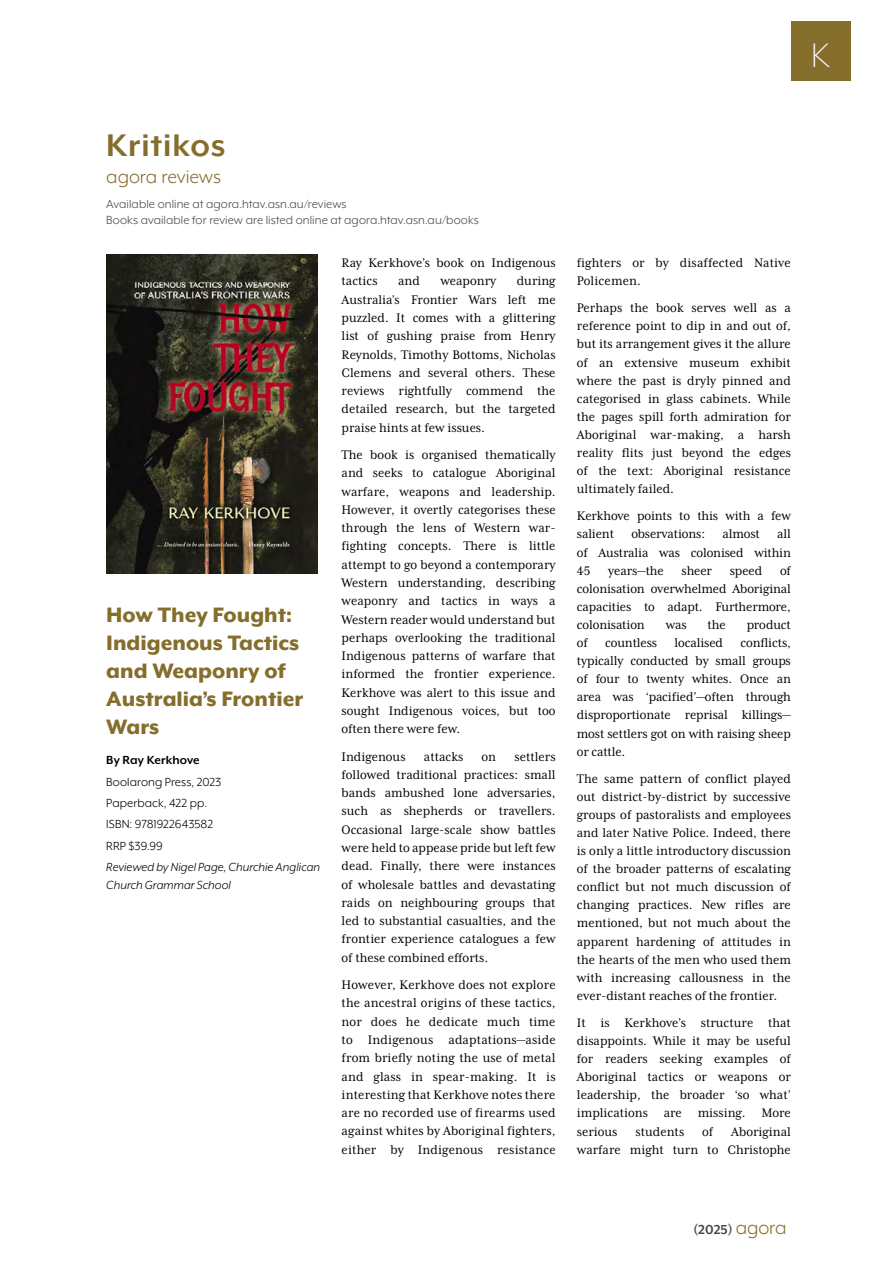
<style>
.page{position:relative;width:893px;height:1263px;background:#fff}
.page>*{position:absolute;margin:0;border:0;box-sizing:border-box;transform-origin:0 0}
.t1{font:300 39.15px "Mr Eaves XL Mod OT";color:#fff}
.t2{font:700 36px "Mr Eaves XL Mod OT";letter-spacing:.025em;color:#856e2c}
.Kritikos_title{font:800 24px/28px "Mr Eaves XL Mod OT";color:#856e2c}
.t3{font:21px "Mr Eaves XL Mod OT";color:#856e2c}
.t4{font:700 15px "Mr Eaves XL Mod OT";color:#484848}
.rev-text{font:14.25px/18.3px "Mrs Eaves XL Serif Nar OT";color:#000;text-align:justify}
.t5{font:13.5px/16.2px "Mr Eaves XL Mod OT";letter-spacing:.005em;color:#484848}
.review_credit{font:13.5px "Mr Eaves XL Mod OT";letter-spacing:.005em;color:#000}
.review_credit-2{font:italic 13.5px/17.2px "Mr Eaves XL Mod OT";letter-spacing:.005em;color:#000}
.review_credit-3{font:700 13.5px "Mr Eaves XL Mod OT";letter-spacing:.005em;color:#000}
.s1{font-weight:400;font-size:21px;color:#856e2c}
</style>
<div class="page">
<div style="left:791px;top:21px;width:59px;height:60px;background:#856e2c"></div>
<img style="left:106px;top:255px;width:211px;height:318px">
<h1 class="t1" style="left:811px;top:34px;width:21px">K</h1>
<h2 class="t2" style="left:106px;top:125px;width:121px">Kritikos</h2>
<h3 class="t3" style="left:106px;top:165px;width:116px">agora reviews</h3>
<p class="t5" style="left:106px;top:195px;width:374px">Available online at agora.htav.asn.au/reviews<br>Books available for review are listed online at agora.htav.asn.au/books</p>
<p class="Kritikos_title" style="left:106px;top:601px;width:198px">How They Fought:<br>Indigenous Tactics and Weaponry of<br>Australia’s Frontier<br>Wars</p>
<p class="review_credit-3" style="left:106px;top:752px;width:95px">By Ray Kerkhove</p>
<p class="review_credit" style="left:106px;top:774px;width:117px">Boolarong Press, 2023</p>
<p class="review_credit" style="left:106px;top:795px;width:102px">Paperback, 422 pp.</p>
<p class="review_credit" style="left:106px;top:817px;width:108px">ISBN: 9781922643582</p>
<p class="review_credit" style="left:106px;top:838px;width:58px">RRP $39.99</p>
<p class="review_credit-2" style="left:106px;top:858px;width:215px">Reviewed by Nigel Page, Churchie Anglican<br>Church Grammar School</p>
<p class="rev-text" style="left:342px;top:254px;width:216px">Ray Kerkhove’s book on Indigenous tactics</p>
<p class="rev-text" style="left:342px;top:272px;width:216px;text-indent:175px">during Australia’s Frontier Wars left me puzzled. It comes with a glittering list of gushing praise from Henry Reynolds, Timothy Bottoms, Nicholas Clemens and several others. These reviews rightfully commend the detailed research, but the targeted praise hints at few issues.</p>
<p class="rev-text" style="left:342px;top:446px;width:216px">The book is organised thematically and seeks to catalogue Aboriginal warfare, weapons and leadership.<br>However, it overtly categorises these through the lens of Western war&shy;fighting concepts. There is little attempt to go beyond a contemporary Western understanding, describing weaponry and tactics in ways a Western reader would understand but perhaps overlooking the traditional Indigenous patterns of warfare that informed the frontier experience.<br>Kerkhove was alert to this issue and sought Indigenous voices, but too often there were few.</p>
<p class="rev-text" style="left:342px;top:747px;width:66px">Indigenous</p>
<p class="rev-text" style="left:424px;top:747px;width:41px">attacks</p>
<p class="rev-text" style="left:482px;top:747px;width:16px">on</p>
<p class="rev-text" style="left:398px;top:272px;width:23px">and</p>
<p class="rev-text" style="left:440px;top:272px;width:57px">weaponry</p>
<p class="rev-text" style="left:342px;top:747px;width:216px;text-indent:173px">settlers followed traditional practices: small bands ambushed lone adversaries, such as shepherds or travellers.<br>Occasional large-scale show battles were held to appease pride but left few dead. Finally, there were instances of wholesale battles and devastating raids on neighbouring groups that led to substantial casualties, and the frontier experience catalogues a few of these combined efforts.</p>
<p class="rev-text" style="left:342px;top:976px;width:216px">However, Kerkhove does not explore the ancestral origins of these tactics, nor does he dedicate much time to Indigenous adaptations—aside from briefly noting the use of metal and glass in spear-making. It is interesting that Kerkhove notes there are no recorded use of firearms used against whites by Aboriginal fighters, either by Indigenous resistance</p>
<p class="rev-text" style="left:577px;top:254px;width:216px">fighters or by disaffected Native<br>Policemen.</p>
<p class="rev-text" style="left:577px;top:299px;width:216px">Perhaps the book serves well as a reference point to dip in and out of, but its arrangement gives it the allure of an extensive museum exhibit where the past is dryly pinned and categorised in glass cabinets. While the pages spill forth admiration for Aboriginal war-making, a harsh reality flits just beyond the edges of the text: Aboriginal resistance ultimately failed.</p>
<p class="rev-text" style="left:577px;top:507px;width:216px">Kerkhove points to this with a few salient observations: almost all of Australia was colonised within 45 years—the sheer speed of colonisation overwhelmed Aboriginal capacities to adapt. Furthermore, colonisation</p>
<p class="rev-text" style="left:577px;top:616px;width:216px;text-indent:170px">product of countless localised conflicts, typically conducted by small groups of four to twenty whites. Once an area was ‘pacified’—often through disproportionate reprisal killings— most settlers got on with raising sheep or cattle.</p>
<p class="rev-text" style="left:577px;top:769px;width:216px">The same pattern of conflict played out district-by-district by successive groups of pastoralists and employees and later Native Police. Indeed, there is only a little introductory discussion of the broader patterns of escalating conflict but not much discussion of changing practices. New rifles are mentioned, but not much about the apparent hardening of attitudes in the hearts of the men who used them with increasing callousness in the ever-distant reaches of the frontier.</p>
<p class="rev-text" style="left:577px;top:1014px;width:216px">It is Kerkhove’s structure that disappoints. While it may be useful for readers seeking examples of Aboriginal tactics or weapons or leadership, the broader ‘so what’ implications are missing. More serious</p>
<p class="rev-text" style="left:666px;top:616px;width:22px">was</p>
<p class="rev-text" style="left:708px;top:616px;width:20px">the</p>
<p class="rev-text" style="left:577px;top:1122px;width:216px;text-align:right">Aboriginal<br>warfare might turn to Christophe</p>
<p class="rev-text" style="left:636px;top:1122px;width:50px">students</p>
<p class="rev-text" style="left:702px;top:1122px;width:13px">of</p>
<p class="t4" style="left:693px;top:1221px;width:95px">(2025) <span class="s1">agora</span></p>
</div>
